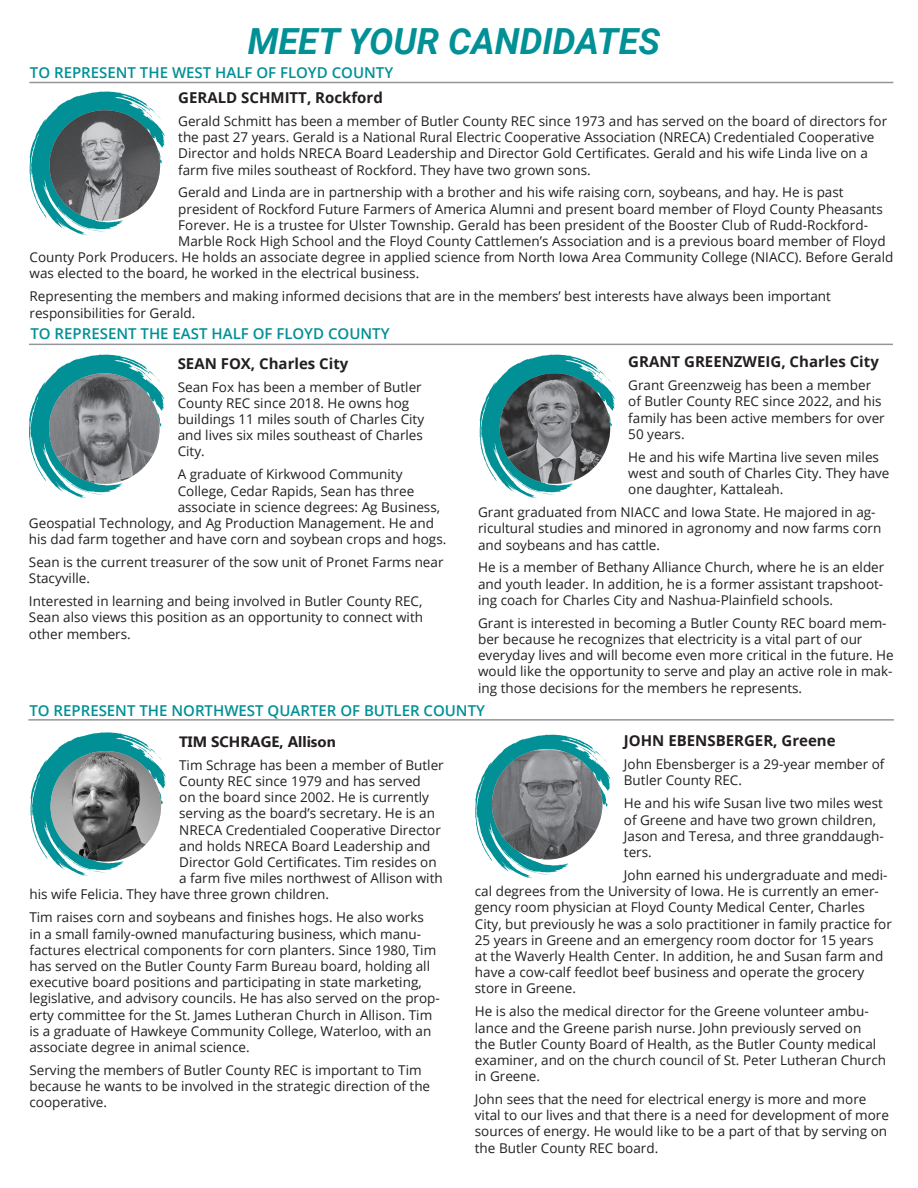
<style>
.page{position:relative;width:918px;height:1188px;background:#fff}
.page>*{position:absolute;margin:0;border:0;box-sizing:border-box;transform-origin:0 0}
.t1{font:italic 700 36px "Roboto";color:#009095}
.t2{font:600 15px "Open Sans";color:#009095}
.t3{font:700 15px "Open Sans";color:#231f20}
.t4{font:700 15px "Ebrima";color:#231f20}
.t5{font:13.5px/16.2px "Open Sans";color:#231f20}
</style>
<div class="page">
<hr style="left:29px;top:82px;width:864px;height:1px;background:#939598">
<hr style="left:29px;top:344px;width:864px;height:1px;background:#939598">
<hr style="left:28px;top:719px;width:866px;height:2px;background:#939598">
<svg style="left:29px;top:92px;width:136px;height:143px"></svg>
<img style="left:50px;top:110px;width:110px;height:111px;border-radius:55px">
<svg style="left:30px;top:732px;width:136px;height:144px"></svg>
<img style="left:51px;top:751px;width:110px;height:111px;border-radius:55px">
<svg style="left:29px;top:355px;width:135px;height:143px"></svg>
<img style="left:49px;top:373px;width:111px;height:111px;border-radius:55px">
<svg style="left:480px;top:355px;width:135px;height:143px"></svg>
<img style="left:500px;top:373px;width:110px;height:111px;border-radius:55px">
<svg style="left:475px;top:735px;width:135px;height:143px"></svg>
<img style="left:492px;top:749px;width:110px;height:111px;border-radius:55px">
<h1 class="t1" style="left:248px;top:16px;width:414px">MEET YOUR CANDIDATES</h1>
<p class="t2" style="left:30px;top:62px;width:365px">TO REPRESENT THE WEST HALF OF FLOYD COUNTY</p>
<p class="t3" style="left:178px;top:87px;width:206px">GERALD SCHMITT, Rockford</p>
<p class="t5" style="left:178px;top:113px;width:710px">Gerald Schmitt has been a member of Butler County REC since 1973 and has served on the board of directors for the past 27 years. Gerald is a National Rural Electric Cooperative Association (NRECA) Credentialed Cooperative Director and holds NRECA Board Leadership and Director Gold Certificates. Gerald and his wife Linda live on a farm five miles southeast of Rockford. They have two grown sons.</p>
<p class="t5" style="left:178px;top:184px;width:667px">Gerald and Linda are in partnership with a brother and his wife raising corn, soybeans, and hay. He is past</p>
<p class="t5" style="left:178px;top:200px;width:706px">president of Rockford Future Farmers of America Alumni and present board member of Floyd County Pheasants</p>
<p class="t5" style="left:178px;top:217px;width:691px">Forever. He is a trustee for Ulster Township. Gerald has been president of the Booster Club of Rudd-Rockford-</p>
<p class="t5" style="left:178px;top:233px;width:709px">Marble Rock High School and the Floyd County Cattlemen’s Association and is a previous board member of Floyd</p>
<p class="t5" style="left:30px;top:249px;width:865px">County Pork Producers. He holds an associate degree in applied science from North Iowa Area Community College (NIACC). Before Gerald</p>
<p class="t5" style="left:30px;top:265px;width:391px">was elected to the board, he worked in the electrical business.</p>
<p class="t5" style="left:30px;top:288px;width:803px">Representing the members and making informed decisions that are in the members’ best interests have always been important responsibilities for Gerald.</p>
<p class="t2" style="left:30px;top:323px;width:361px">TO REPRESENT THE EAST HALF OF FLOYD COUNTY</p>
<p class="t3" style="left:178px;top:353px;width:172px">SEAN FOX, Charles City</p>
<p class="t5" style="left:178px;top:378px;width:248px">Sean Fox has been a member of Butler<br>County REC since 2018. He owns hog buildings 11 miles south of Charles City and lives six miles southeast of Charles<br>City.</p>
<p class="t5" style="left:178px;top:466px;width:226px">A graduate of Kirkwood Community</p>
<p class="t5" style="left:178px;top:482px;width:238px">College, Cedar Rapids, Sean has three</p>
<p class="t5" style="left:178px;top:498px;width:264px">associate in science degrees: Ag Business,</p>
<p class="t5" style="left:29px;top:515px;width:406px">Geospatial Technology, and Ag Production Management. He and</p>
<p class="t5" style="left:29px;top:531px;width:419px">his dad farm together and have corn and soybean crops and hogs.</p>
<p class="t5" style="left:29px;top:554px;width:416px">Sean is the current treasurer of the sow unit of Pronet Farms near<br>Stacyville.</p>
<p class="t5" style="left:29px;top:593px;width:396px;text-align:justify">Interested in learning and being involved in Butler County REC, Sean also views this position as an opportunity to connect with other members.</p>
<p class="t3" style="left:628px;top:351px;width:252px">GRANT GREENZWEIG, Charles City</p>
<p class="t5" style="left:628px;top:377px;width:258px">Grant Greenzweig has been a member of Butler County REC since 2022, and his family has been active members for over<br>50 years.</p>
<p class="t5" style="left:628px;top:448px;width:263px">He and his wife Martina live seven miles west and south of Charles City. They have one daughter, Kattaleah.</p>
<p class="t5" style="left:478px;top:504px;width:405px">Grant graduated from NIACC and Iowa State. He majored in ag&shy;ricultural studies and minored in agronomy and now farms corn and soybeans and has cattle.</p>
<p class="t5" style="left:478px;top:559px;width:408px;text-align:justify">He is a member of Bethany Alliance Church, where he is an elder and youth leader. In addition, he is a former assistant trapshoot&shy;ing coach for Charles City and Nashua-Plainfield schools.</p>
<p class="t5" style="left:478px;top:614px;width:417px">Grant is interested in becoming a Butler County REC board mem&shy;ber because he recognizes that electricity is a vital part of our everyday lives and will become even more critical in the future. He would like the opportunity to serve and play an active role in mak&shy;ing those decisions for the members he represents.</p>
<p class="t2" style="left:29px;top:701px;width:457px">TO REPRESENT THE NORTHWEST QUARTER OF BUTLER COUNTY</p>
<p class="t4" style="left:179px;top:730px;width:158px">TIM SCHRAGE, Allison</p>
<p class="t5" style="left:179px;top:757px;width:266px">Tim Schrage has been a member of Butler</p>
<p class="t5" style="left:179px;top:773px;width:243px">County REC since 1979 and has served</p>
<p class="t5" style="left:179px;top:789px;width:251px">on the board since 2002. He is currently</p>
<p class="t5" style="left:179px;top:805px;width:257px">serving as the board’s secretary. He is an</p>
<p class="t5" style="left:179px;top:821px;width:263px">NRECA Credentialed Cooperative Director</p>
<p class="t5" style="left:179px;top:838px;width:253px">and holds NRECA Board Leadership and</p>
<p class="t5" style="left:179px;top:854px;width:259px">Director Gold Certificates. Tim resides on</p>
<p class="t5" style="left:179px;top:870px;width:265px">a farm five miles northwest of Allison with</p>
<p class="t5" style="left:29px;top:886px;width:301px">his wife Felicia. They have three grown children.</p>
<p class="t5" style="left:29px;top:909px;width:412px">Tim raises corn and soybeans and finishes hogs. He also works<br>in a small family-owned manufacturing business, which manu&shy;factures electrical components for corn planters. Since 1980, Tim has served on the Butler County Farm Bureau board, holding all executive board positions and participating in state marketing, legislative, and advisory councils. He has also served on the prop&shy;erty committee for the St. James Lutheran Church in Allison. Tim is a graduate of Hawkeye Community College, Waterloo, with an associate degree in animal science.</p>
<p class="t5" style="left:29px;top:1062px;width:402px">Serving the members of Butler County REC is important to Tim because he wants to be involved in the strategic direction of the cooperative.</p>
<p class="t3" style="left:624px;top:730px;width:213px">JOHN EBENSBERGER, Greene</p>
<p class="t5" style="left:624px;top:756px;width:262px">John Ebensberger is a 29-year member of<br>Butler County REC.</p>
<p class="t5" style="left:624px;top:795px;width:261px">He and his wife Susan live two miles west of Greene and have two grown children,<br>Jason and Teresa, and three granddaugh&shy;ters.</p>
<p class="t5" style="left:475px;top:867px;width:419px;text-indent:149px">John earned his undergraduate and medi&shy;cal degrees from the University of Iowa. He is currently an emer&shy;gency room physician at Floyd County Medical Center, Charles City, but previously he was a solo practitioner in family practice for 25 years in Greene and an emergency room doctor for 15 years<br>at the Waverly Health Center. In addition, he and Susan farm and have a cow-calf feedlot beef business and operate the grocery store in Greene.</p>
<p class="t5" style="left:475px;top:1003px;width:413px">He is also the medical director for the Greene volunteer ambu&shy;lance and the Greene parish nurse. John previously served on<br>the Butler County Board of Health, as the Butler County medical examiner, and on the church council of St. Peter Lutheran Church in Greene.</p>
<p class="t5" style="left:475px;top:1091px;width:416px">John sees that the need for electrical energy is more and more vital to our lives and that there is a need for development of more sources of energy. He would like to be a part of that by serving on the Butler County REC board.</p>
</div>
